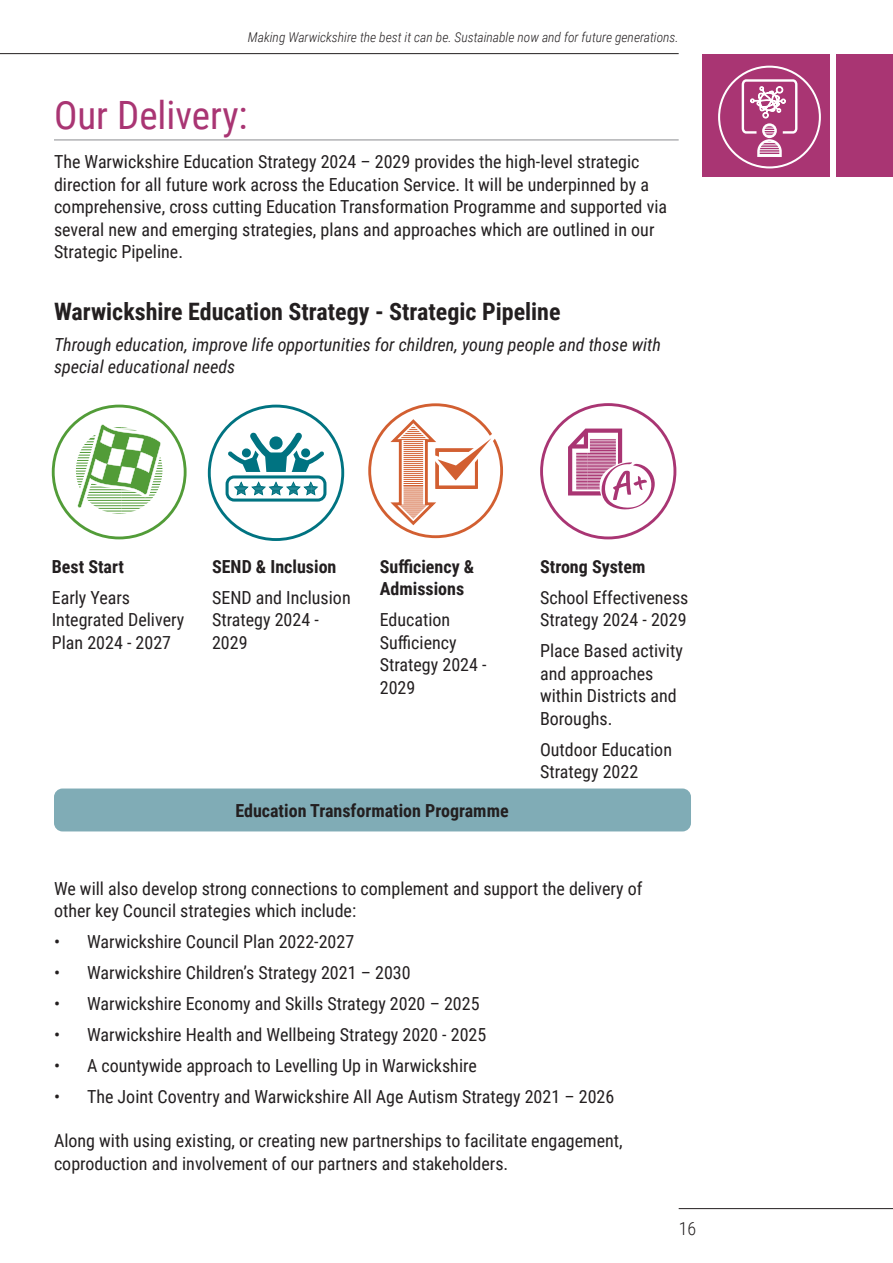
<style>
.page{position:relative;width:893px;height:1263px;background:#fff}
.page>*{position:absolute;margin:0;border:0;box-sizing:border-box;transform-origin:0 0}
.t1{font:39px "Roboto Condensed";color:#a93573}
.t2{font:700 24px "Roboto Condensed";color:#231f20}
.t3{font:18px/22.5px "Roboto Condensed";color:#231f20}
.t4{font:italic 18px/22.5px "Roboto Condensed";color:#231f20}
.t5{font:700 18px/22.5px "Roboto Condensed";color:#231f20}
.t6{font:300 18px "Roboto Condensed";color:#231f20}
.t7{font:italic 300 13.5px "Roboto Condensed";color:#231f20}
</style>
<div class="page">
<hr style="left:679px;top:1208px;width:214px;height:1px;background:#231f20">
<hr style="left:0;top:53px;width:679px;height:1px;background:#231f20">
<div style="left:837px;top:54px;width:56px;height:122px;background:#a93573"></div>
<div style="left:703px;top:54px;width:127px;height:122px;background:#a93573"></div>
<svg style="left:716px;top:63px;width:106px;height:106px"></svg>
<div style="left:718px;top:66px;width:103px;height:102px;border:2px solid #fff;border-radius:50%"></div>
<svg style="left:740px;top:78px;width:59px;height:79px"></svg>
<div style="left:54px;top:788px;width:637px;height:43px;background:#80acb6;border-radius:9px"></div>
<hr style="left:54px;top:140px;width:625px;height:1px;background:#8a8c8f">
<div style="left:52px;top:405px;width:135px;height:134px;border:3px solid #529c38;border-radius:50%"></div>
<svg style="left:70px;top:416px;width:98px;height:99px"></svg>
<div style="left:540px;top:403px;width:136px;height:136px;border:3px solid #a93573;border-radius:50%"></div>
<svg style="left:568px;top:428px;width:87px;height:82px"></svg>
<div style="left:208px;top:405px;width:136px;height:136px;border:3px solid #007381;border-radius:50%"></div>
<svg style="left:226px;top:432px;width:100px;height:70px"></svg>
<div style="left:368px;top:403px;width:135px;height:135px;border:3px solid #d25f31;border-radius:50%"></div>
<svg style="left:387px;top:409px;width:116px;height:118px"></svg>
<p class="t7" style="left:248px;top:28px;width:432px">Making Warwickshire the best it can be. Sustainable now and for future generations.</p>
<p class="t1" style="left:54px;top:88px;width:195px">Our Delivery:</p>
<p class="t3" style="left:54px;top:150px;width:615px">The Warwickshire Education Strategy 2024 – 2029 provides the high-level strategic direction for all future work across the Education Service. It will be underpinned by a comprehensive, cross cutting Education Transformation Programme and supported via several new and emerging strategies, plans and approaches which are outlined in our Strategic Pipeline.</p>
<p class="t2" style="left:54px;top:295px;width:508px">Warwickshire Education Strategy - Strategic Pipeline</p>
<p class="t4" style="left:54px;top:333px;width:608px">Through education, improve life opportunities for children, young people and those with special educational needs</p>
<p class="t5" style="left:52px;top:554px;width:74px">Best Start</p>
<p class="t3" style="left:52px;top:585px;width:134px">Early Years<br>Integrated Delivery<br>Plan 2024 - 2027</p>
<p class="t5" style="left:212px;top:554px;width:126px">SEND &amp; Inclusion</p>
<p class="t3" style="left:212px;top:585px;width:140px">SEND and Inclusion<br>Strategy 2024 -<br>2029</p>
<p class="t5" style="left:380px;top:554px;width:96px">Sufficiency &amp;<br>Admissions</p>
<p class="t3" style="left:380px;top:608px;width:108px">Education<br>Sufficiency<br>Strategy 2024 -<br>2029</p>
<p class="t5" style="left:235px;top:798px;width:275px">Education Transformation Programme</p>
<p class="t5" style="left:540px;top:554px;width:107px">Strong System</p>
<p class="t3" style="left:540px;top:585px;width:150px">School Effectiveness<br>Strategy 2024 - 2029</p>
<p class="t3" style="left:540px;top:639px;width:144px">Place Based activity and approaches within Districts and<br>Boroughs.</p>
<p class="t3" style="left:540px;top:737px;width:133px">Outdoor Education<br>Strategy 2022</p>
<p class="t3" style="left:54px;top:876px;width:590px">We will also develop strong connections to complement and support the delivery of other key Council strategies which include:</p>
<p class="t3" style="left:54px;top:930px;width:302px">• Warwickshire Council Plan 2022-2027</p>
<p class="t3" style="left:54px;top:961px;width:358px">• Warwickshire Children’s Strategy 2021 – 2030</p>
<p class="t3" style="left:54px;top:992px;width:427px">• Warwickshire Economy and Skills Strategy 2020 – 2025</p>
<p class="t3" style="left:54px;top:1023px;width:434px">• Warwickshire Health and Wellbeing Strategy 2020 - 2025</p>
<p class="t3" style="left:54px;top:1054px;width:424px">• A countywide approach to Levelling Up in Warwickshire</p>
<p class="t3" style="left:54px;top:1085px;width:562px">• The Joint Coventry and Warwickshire All Age Autism Strategy 2021 – 2026</p>
<p class="t3" style="left:54px;top:1129px;width:570px">Along with using existing, or creating new partnerships to facilitate engagement, coproduction and involvement of our partners and stakeholders.</p>
<p class="t6" style="left:679px;top:1216px;width:19px">16</p>
</div>
